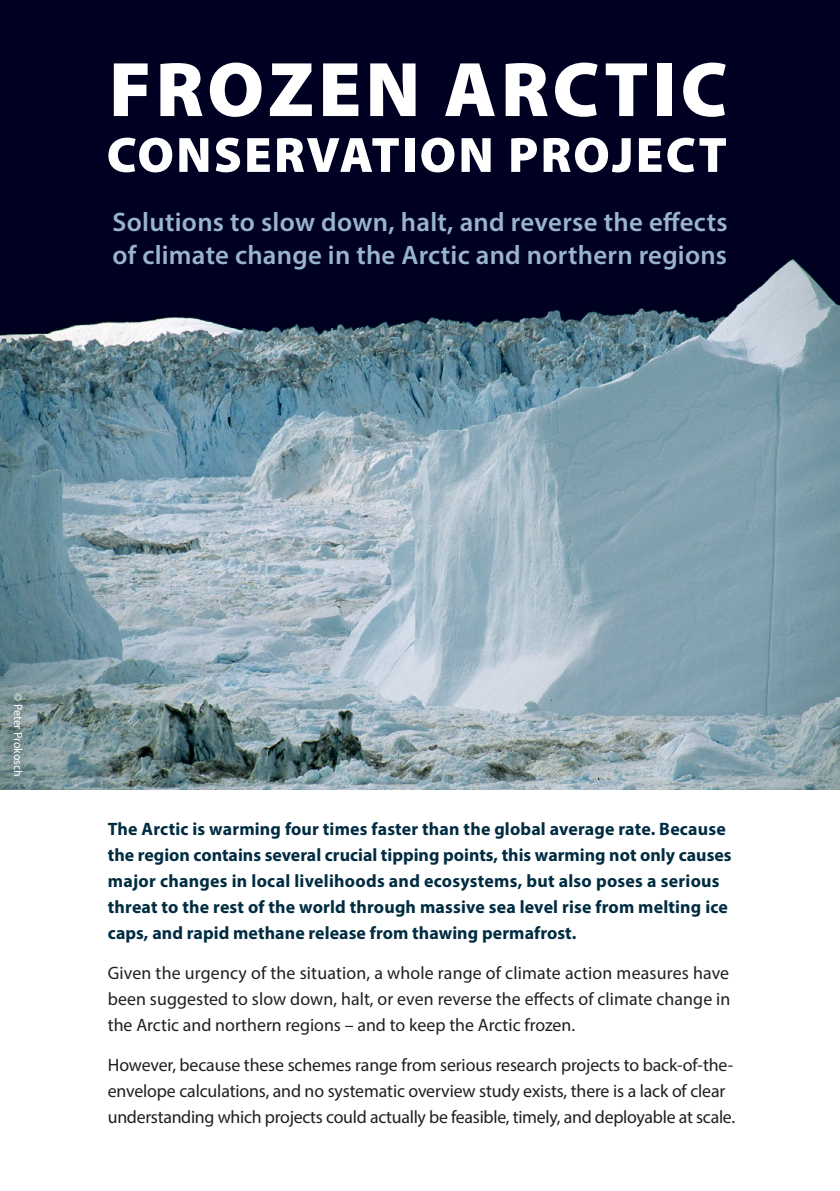
<style>
.page{position:relative;width:840px;height:1191px;background:#fff}
.page>*{position:absolute;margin:0;border:0;box-sizing:border-box;transform-origin:0 0}
.t1{font:900 78px "Myriad Pro";letter-spacing:.05em;color:#fff}
.t2{font:900 50px "Myriad Pro";letter-spacing:.045em;color:#fff}
.t3{font:600 26.8px/33px "Myriad Pro";letter-spacing:.01em;color:#99b4cd}
.t4{font:18px/26px "Myriad Pro";letter-spacing:-.01em;color:#231f20;text-align:justify}
.t5{font:700 18px/26px "Myriad Pro";letter-spacing:.01em;color:#002c41}
.t6{font:12px "Myriad Pro";letter-spacing:-.005em;color:#fff}
</style>
<div class="page">
<div style="left:0;top:0;width:839px;height:238px;background:#000122"></div>
<img style="left:0;top:238px;width:839px;height:552px">
<div style="left:2px;top:682px;width:32px;height:106px;background:#231f20;opacity:.5"></div>
<p class="t1" style="left:109px;top:38px;width:619px">FROZEN ARCTIC</p>
<p class="t2" style="left:107px;top:122px;width:621px">CONSERVATION PROJECT</p>
<p class="t3" style="left:112px;top:205px;width:616px">Solutions to slow down, halt, and reverse the effects of climate change in the Arctic and northern regions</p>
<p class="t6" style="left:26px;top:693px;width:85px;rotate:90deg">© Peter Prokosch</p>
<p class="t5" style="left:108px;top:815px;width:625px">The Arctic is warming four times faster than the global average rate. Because the region contains several crucial tipping points, this warming not only causes major changes in local livelihoods and ecosystems, but also poses a serious threat to the rest of the world through massive sea level rise from melting ice caps, and rapid methane release from thawing permafrost.</p>
<p class="t4" style="left:108px;top:959px;width:623px">Given the urgency of the situation, a whole range of climate action measures have been suggested to slow down, halt, or even reverse the effects of climate change in the Arctic and northern regions – and to keep the Arctic frozen.</p>
<p class="t4" style="left:108px;top:1051px;width:628px;text-align:left">However, because these schemes range from serious research projects to back-of-the&shy;envelope calculations, and no systematic overview study exists, there is a lack of clear understanding which projects could actually be feasible, timely, and deployable at scale.</p>
</div>
